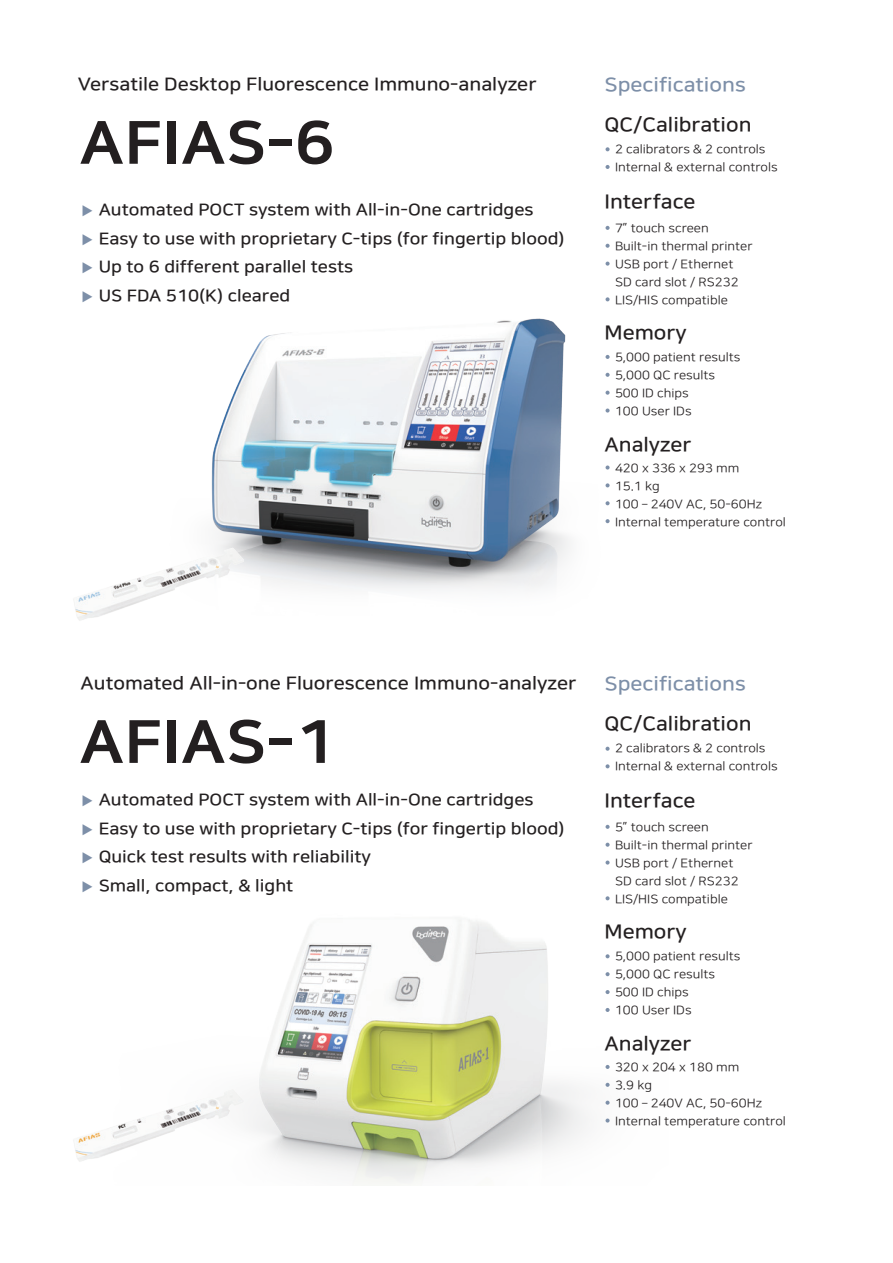
<style>
.page{position:relative;width:893px;height:1263px;background:#fff}
.page>*{position:absolute;margin:0;border:0;box-sizing:border-box;transform-origin:0 0}
.t1{font:59.25px "Nanum Square EB";color:#231f20;scale:1.1 1}
.t2{font:19.5px "Nanum Square B";color:#231f20;scale:1.1 1}
.t3{font:19.35px "Nanum Square B";color:#7d8fa8;scale:1.11 1}
.t4{font:17.85px "Nanum Square B";color:#231f20;scale:1.11 1}
.t5{font:16.35px/28.5px "Nanum Square B";color:#231f20;scale:1.11 1}
.t6{font:12px/18px "Nanum Square R";color:#231f20;scale:1.1 1}
.s1{font-size:14.1px;color:#7d8fa8}
</style>
<div class="page">
<img style="left:257px;top:900px;width:352px;height:284px">
<img style="left:211px;top:301px;width:398px;height:289px">
<svg style="left:605px;top:147px;width:5px;height:4px"></svg>
<svg style="left:605px;top:165px;width:5px;height:4px"></svg>
<svg style="left:605px;top:226px;width:5px;height:4px"></svg>
<svg style="left:605px;top:244px;width:5px;height:4px"></svg>
<svg style="left:605px;top:262px;width:5px;height:4px"></svg>
<svg style="left:605px;top:297px;width:5px;height:4px"></svg>
<svg style="left:605px;top:355px;width:5px;height:4px"></svg>
<svg style="left:605px;top:373px;width:5px;height:4px"></svg>
<svg style="left:605px;top:391px;width:5px;height:4px"></svg>
<svg style="left:605px;top:408px;width:5px;height:5px"></svg>
<svg style="left:605px;top:465px;width:5px;height:5px"></svg>
<svg style="left:605px;top:483px;width:5px;height:4px"></svg>
<svg style="left:605px;top:501px;width:5px;height:4px"></svg>
<svg style="left:605px;top:519px;width:5px;height:4px"></svg>
<svg style="left:605px;top:825px;width:5px;height:4px"></svg>
<svg style="left:605px;top:843px;width:5px;height:4px"></svg>
<svg style="left:605px;top:860px;width:5px;height:5px"></svg>
<svg style="left:605px;top:896px;width:5px;height:4px"></svg>
<svg style="left:605px;top:954px;width:5px;height:4px"></svg>
<svg style="left:605px;top:972px;width:5px;height:4px"></svg>
<svg style="left:605px;top:990px;width:5px;height:4px"></svg>
<svg style="left:605px;top:1008px;width:5px;height:4px"></svg>
<svg style="left:605px;top:1065px;width:5px;height:4px"></svg>
<svg style="left:605px;top:1083px;width:5px;height:4px"></svg>
<svg style="left:605px;top:1101px;width:5px;height:4px"></svg>
<svg style="left:605px;top:1118px;width:5px;height:4px"></svg>
<svg style="left:605px;top:747px;width:5px;height:4px"></svg>
<svg style="left:605px;top:764px;width:5px;height:4px"></svg>
<img style="left:73px;top:536px;width:184px;height:85px">
<img style="left:73px;top:1089px;width:184px;height:73px">
<h3 class="t4" style="left:78px;top:75px;width:415px">Versatile Desktop Fluorescence Immuno-analyzer</h3>
<h1 class="t1" style="left:79px;top:111px;width:234px">AFIAS-6</h1>
<h3 class="t5" style="left:81px;top:196px;width:438px"><span class="s1">▶</span> Automated POCT system with All-in-One cartridges<br><span class="s1">▶</span> Easy to use with proprietary C-tips (for fingertip blood) <span class="s1">▶</span> Up to 6 different parallel tests<br><span class="s1">▶</span> US FDA 510(K) cleared</h3>
<h3 class="t3" style="left:604px;top:75px;width:129px">Specifications</h3>
<h2 class="t2" style="left:604px;top:114px;width:135px">QC/Calibration</h2>
<p class="t6" style="left:615px;top:141px;width:149px">2 calibrators &amp; 2 controls<br>Internal &amp; external controls</p>
<h2 class="t2" style="left:604px;top:192px;width:84px">Interface</h2>
<p class="t6" style="left:615px;top:219px;width:127px">7” touch screen<br>Built-in thermal printer<br>USB port / Ethernet<br>SD card slot / RS232<br>LIS/HIS compatible</p>
<h2 class="t2" style="left:604px;top:322px;width:76px">Memory</h2>
<p class="t6" style="left:615px;top:349px;width:115px">5,000 patient results<br>5,000 QC results<br>500 ID chips<br>100 User IDs</p>
<h2 class="t2" style="left:604px;top:434px;width:81px">Analyzer</h2>
<p class="t6" style="left:615px;top:459px;width:157px">420 x 336 x 293 mm<br>15.1 kg<br>100 – 240V AC, 50-60Hz<br>Internal temperature control</p>
<h3 class="t4" style="left:81px;top:674px;width:448px">Automated All-in-one Fluorescence Immuno-analyzer</h3>
<h1 class="t1" style="left:79px;top:710px;width:234px">AFIAS-1</h1>
<h3 class="t5" style="left:81px;top:786px;width:438px"><span class="s1">▶</span> Automated POCT system with All-in-One cartridges<br><span class="s1">▶</span> Easy to use with proprietary C-tips (for fingertip blood) <span class="s1">▶</span> Quick test results with reliability<br><span class="s1">▶</span> Small, compact, &amp; light</h3>
<h3 class="t3" style="left:604px;top:674px;width:129px">Specifications</h3>
<h2 class="t2" style="left:604px;top:713px;width:135px">QC/Calibration</h2>
<p class="t6" style="left:615px;top:740px;width:149px">2 calibrators &amp; 2 controls<br>Internal &amp; external controls</p>
<h2 class="t2" style="left:604px;top:791px;width:84px">Interface</h2>
<p class="t6" style="left:615px;top:818px;width:127px">5” touch screen<br>Built-in thermal printer<br>USB port / Ethernet<br>SD card slot / RS232<br>LIS/HIS compatible</p>
<h2 class="t2" style="left:604px;top:921px;width:76px">Memory</h2>
<p class="t6" style="left:615px;top:948px;width:115px">5,000 patient results<br>5,000 QC results<br>500 ID chips<br>100 User IDs</p>
<h2 class="t2" style="left:604px;top:1033px;width:81px">Analyzer</h2>
<p class="t6" style="left:615px;top:1059px;width:157px">320 x 204 x 180 mm<br>3.9 kg<br>100 – 240V AC, 50-60Hz<br>Internal temperature control</p>
</div>
